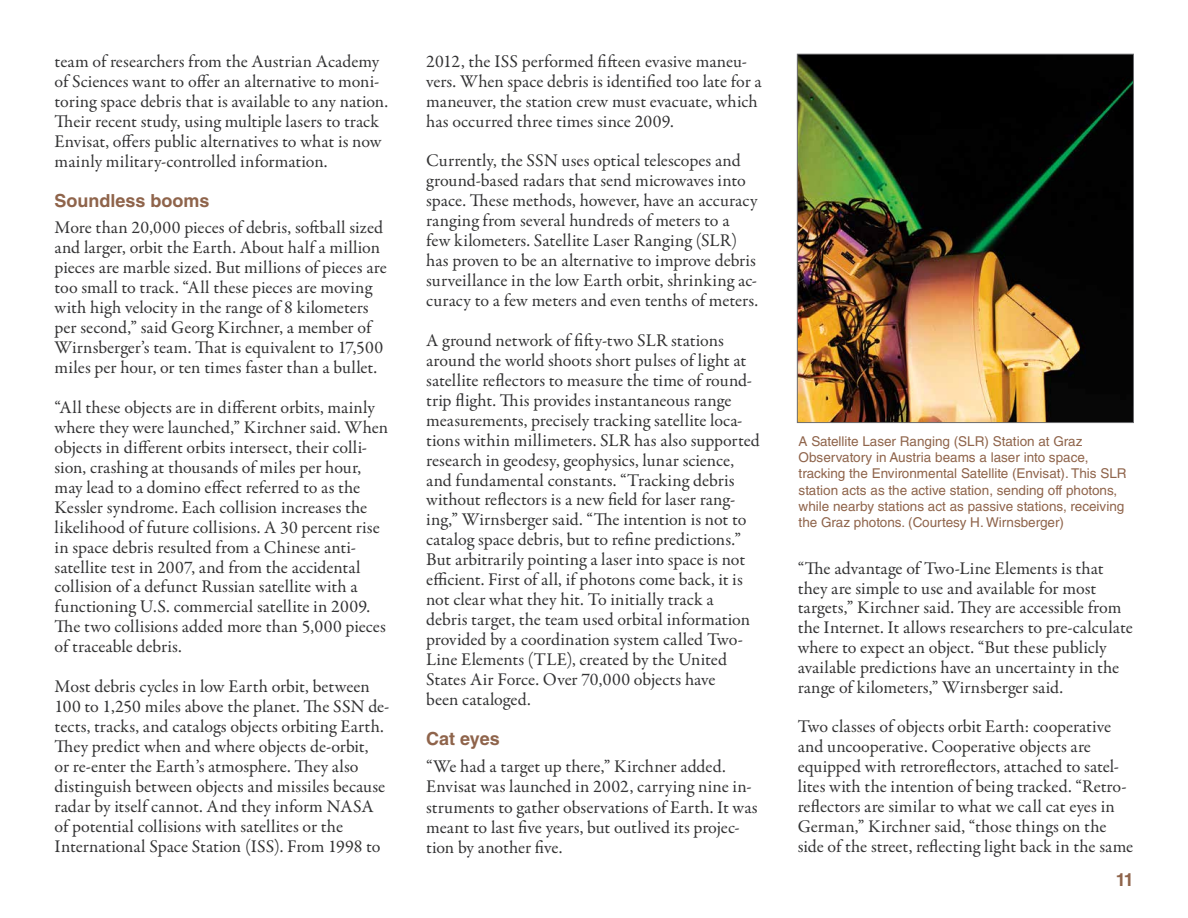
<style>
.page{position:relative;width:1188px;height:918px;background:#fff}
.page>*{position:absolute;margin:0;border:0;box-sizing:border-box;transform-origin:0 0}
.t1{font:18px/20px "Garamond Premr Pro";color:#333334}
.t2{font:700 18px "Helvetica LT Std";color:#8f644b}
.t3{font:13.5px/16.2px "Helvetica LT Std";color:#8f644b}
</style>
<div class="page">
<img style="left:799px;top:56px;width:333px;height:365px">
<div style="left:797px;top:54px;width:337px;height:369px;border:1px solid #6d6e71"></div>
<p class="t1" style="left:55px;top:52px;width:335px">team of researchers from the Austrian Academy of Sciences want to offer an alternative to moni&shy;toring space debris that is available to any nation.<br>Their recent study, using multiple lasers to track Envisat, offers public alternatives to what is now mainly military-controlled information.</p>
<p class="t2" style="left:55px;top:189px;width:157px">Soundless booms</p>
<p class="t1" style="left:55px;top:218px;width:334px">More than 20,000 pieces of debris, softball sized and larger, orbit the Earth. About half a million pieces are marble sized. But millions of pieces are too small to track. “All these pieces are moving with high velocity in the range of 8 kilometers per second,” said Georg Kirchner, a member of Wirnsberger’s team. That is equivalent to 17,500 miles per hour, or ten times faster than a bullet.</p>
<p class="t1" style="left:55px;top:398px;width:335px">“All these objects are in different orbits, mainly where they were launched,” Kirchner said. When objects in different orbits intersect, their colli&shy;sion, crashing at thousands of miles per hour, may lead to a domino effect referred to as the Kessler syndrome. Each collision increases the likelihood of future collisions. A 30 percent rise in space debris resulted from a Chinese anti&shy;satellite test in 2007, and from the accidental collision of a defunct Russian satellite with a functioning U.S. commercial satellite in 2009.<br>The two collisions added more than 5,000 pieces of traceable debris.</p>
<p class="t1" style="left:55px;top:677px;width:336px">Most debris cycles in low Earth orbit, between 100 to 1,250 miles above the planet. The SSN de&shy;tects, tracks, and catalogs objects orbiting Earth.<br>They predict when and where objects de-orbit,<br>or re-enter the Earth’s atmosphere. They also distinguish between objects and missiles because radar by itself cannot. And they inform NASA of potential collisions with satellites or the International Space Station (ISS). From 1998 to</p>
<p class="t1" style="left:426px;top:51px;width:337px">2012, the ISS performed fifteen evasive maneu&shy;vers. When space debris is identified too late for a maneuver, the station crew must evacuate, which has occurred three times since 2009.</p>
<p class="t1" style="left:426px;top:151px;width:333px">Currently, the SSN uses optical telescopes and ground-based radars that send microwaves into space. These methods, however, have an accuracy ranging from several hundreds of meters to a few kilometers. Satellite Laser Ranging (SLR) has proven to be an alternative to improve debris surveillance in the low Earth orbit, shrinking ac&shy;curacy to a few meters and even tenths of meters.</p>
<p class="t1" style="left:426px;top:331px;width:335px">A ground network of fifty-two SLR stations around the world shoots short pulses of light at satellite reflectors to measure the time of round&shy;trip flight. This provides instantaneous range measurements, precisely tracking satellite loca&shy;tions within millimeters. SLR has also supported research in geodesy, geophysics, lunar science, and fundamental constants. “Tracking debris without reflectors is a new field for laser rang&shy;ing,” Wirnsberger said. “The intention is not to catalog space debris, but to refine predictions.” But arbitrarily pointing a laser into space is not efficient. First of all, if photons come back, it is not clear what they hit. To initially track a<br>debris target, the team used orbital information provided by a coordination system called Two-Line Elements (TLE), created by the United States Air Force. Over 70,000 objects have<br>been cataloged.</p>
<p class="t2" style="left:426px;top:728px;width:75px">Cat eyes</p>
<p class="t1" style="left:426px;top:757px;width:333px">“We had a target up there,” Kirchner added.<br>Envisat was launched in 2002, carrying nine in&shy;struments to gather observations of Earth. It was meant to last five years, but outlived its projec&shy;tion by another five.</p>
<p class="t3" style="left:799px;top:433px;width:330px">A Satellite Laser Ranging (SLR) Station at Graz Observatory in Austria beams a laser into space, tracking the Environmental Satellite (Envisat). This SLR station acts as the active station, sending off photons, while nearby stations act as passive stations, receiving the Graz photons. (Courtesy H. Wirnsberger)</p>
<p class="t1" style="left:798px;top:559px;width:337px">“The advantage of Two-Line Elements is that they are simple to use and available for most targets,” Kirchner said. They are accessible from the Internet. It allows researchers to pre-calculate where to expect an object. “But these publicly available predictions have an uncertainty in the range of kilometers,” Wirnsberger said.</p>
<p class="t1" style="left:798px;top:717px;width:337px">Two classes of objects orbit Earth: cooperative and uncooperative. Cooperative objects are equipped with retroreflectors, attached to satel&shy;lites with the intention of being tracked. “Retro&shy;reflectors are similar to what we call cat eyes in German,” Kirchner said, “those things on the side of the street, reflecting light back in the same</p>
<p class="t2" style="left:1116px;top:869px;width:20px">11</p>
</div>
